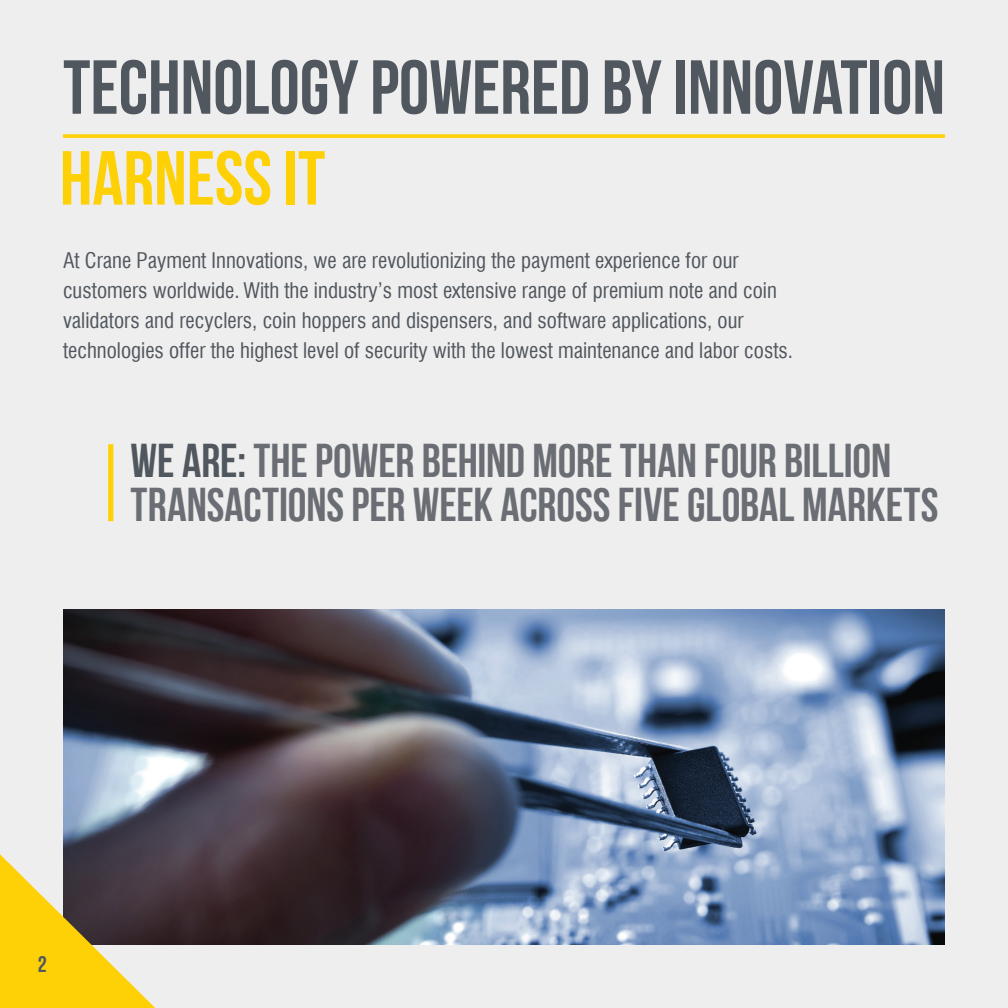
<style>
.page{position:relative;width:1008px;height:1008px;background:#efeeee}
.page>*{position:absolute;margin:0;border:0;box-sizing:border-box;transform-origin:0 0}
.t1{font:76.3px "Bebas Neue";color:#50575e}
.t2{font:76.3px "Bebas Neue";color:#fed006}
.Standout_text{font:47.25px/43.8px "Bebas Neue";color:#6a6e74}
.t3{font:22.75px "Bebas Neue";color:#50575e}
.Body_copy_bigger{font:condensed 21px/29.8px "Swiss 721";color:#50575e}
.s1{color:#50575e}
</style>
<div class="page">
<svg style="left:63px;top:134px;width:882px;height:4px"></svg>
<div style="left:108px;top:444px;width:5px;height:77px;background:#fed006"></div>
<img style="left:63px;top:610px;width:882px;height:335px">
<svg style="left:0;top:854px;width:155px;height:154px"></svg>
<p class="t1" style="left:63px;top:45px;width:883px">TECHNOLOGY POWERED BY INNOVATION</p>
<p class="t2" style="left:60px;top:136px;width:267px">HARNESS IT</p>
<p class="Body_copy_bigger" style="left:63px;top:245px;width:732px">At Crane Payment Innovations, we are revolutionizing the payment experience for our customers worldwide. With the industry’s most extensive range of premium note and coin validators and recyclers, coin hoppers and dispensers, and software applications, our technologies offer the highest level of security with the lowest maintenance and labor costs.</p>
<p class="Standout_text" style="left:131px;top:439px;width:810px"><span class="s1">WE ARE:</span> THE POWER BEHIND MORE THAN FOUR BILLION<br>TRANSACTIONS PER WEEK ACROSS FIVE GLOBAL MARKETS</p>
<p class="t3" style="left:38px;top:952px;width:11px">2</p>
</div>
